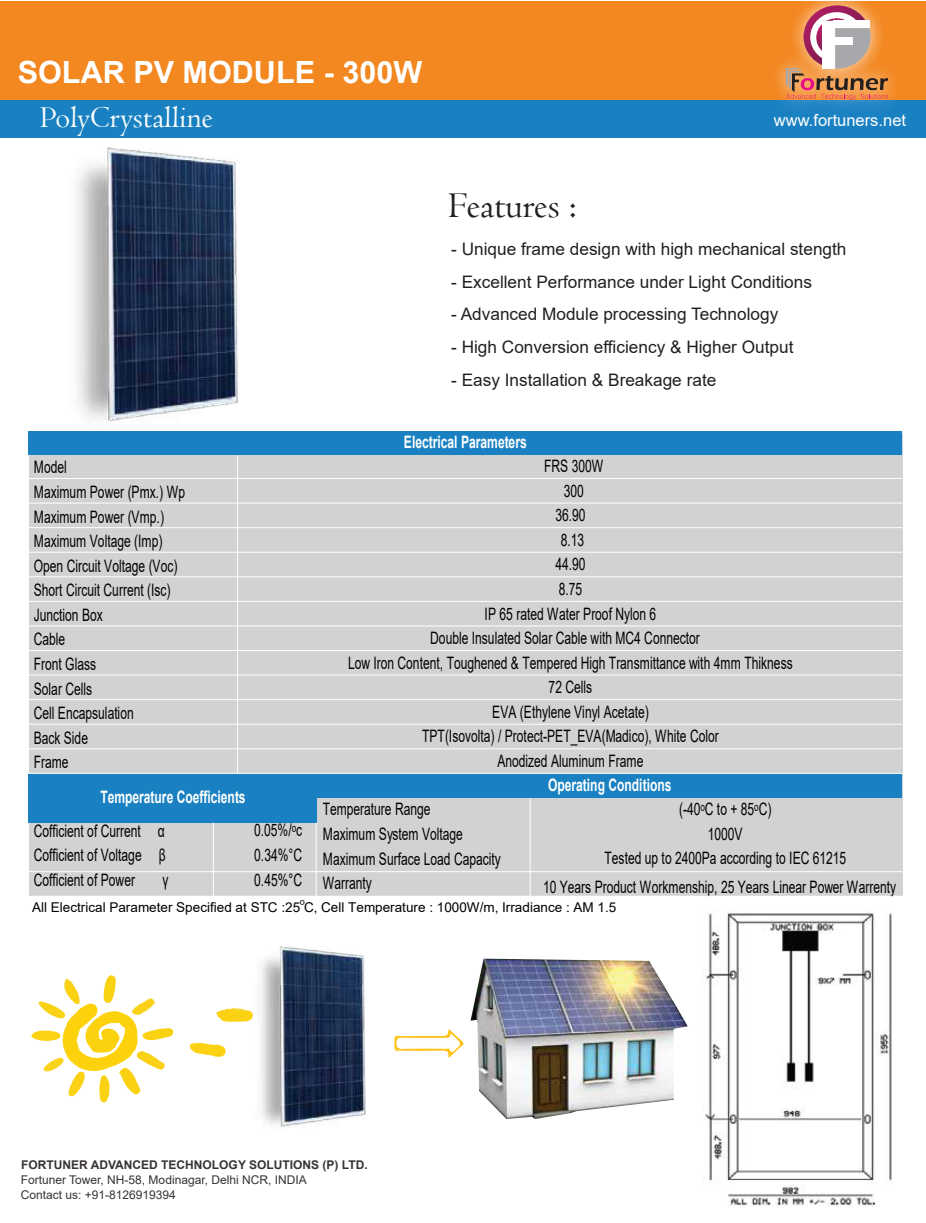
<style>
.page{position:relative;width:926px;height:1223px;background:#fff}
.page>*{position:absolute;margin:0;border:0;box-sizing:border-box;transform-origin:0 0}
.t1{font:37.65px "Centaur";color:#221f20}
.t2{font:31.5px "Centaur";color:#fff}
.t3{font:700 30.6px "Arial";color:#fff}
.t4{font:17.25px "Arial";color:#221f20}
.t5{font:17.1px/24.6px "Arial";color:#010101;text-align:center;scale:.7 1}
.t6{font:700 17.1px "Arial";color:#fff;scale:.7 1}
.t7{font:16.5px "Arial";color:#fff}
.t8{font:13.5px "Arial";color:#010101}
.t9{font:12px/15.6px "Arial";color:#383336}
.t10{font:700 12px "Arial";color:#383336}
</style>
<div class="page">
<div style="left:29px;top:433px;width:872px;height:462px;background:#d1d2d4"></div>
<div style="left:0;top:1px;width:925px;height:100px;background:#f38720"></div>
<div style="left:0;top:101px;width:925px;height:37px;background:#1981c2"></div>
<img style="left:762px;top:1px;width:148px;height:105px">
<svg style="left:785px;top:5px;width:102px;height:95px"></svg>
<div style="left:822px;top:21px;width:13px;height:47px;background:#fff"></div>
<div style="left:832px;top:21px;width:37px;height:7px;background:#fff"></div>
<div style="left:821px;top:21px;width:13px;height:47px;background:#fff"></div>
<div style="left:832px;top:37px;width:20px;height:8px;background:#fff"></div>
<div style="left:29px;top:431px;width:871px;height:24px;background:#1981c2"></div>
<div style="left:29px;top:773px;width:871px;height:25px;background:#1981c2"></div>
<div style="left:29px;top:797px;width:288px;height:25px;background:#1981c2"></div>
<hr style="left:237px;top:456px;width:1px;height:316px;background:#fff">
<hr style="left:315px;top:823px;width:1px;height:73px;background:#fff">
<hr style="left:213px;top:823px;width:1px;height:72px;background:#fff">
<hr style="left:529px;top:798px;width:1px;height:97px;background:#fff">
<hr style="left:29px;top:478px;width:872px;height:1px;background:#fff">
<hr style="left:29px;top:502px;width:872px;height:1px;background:#fff">
<hr style="left:29px;top:527px;width:872px;height:1px;background:#fff">
<hr style="left:29px;top:551px;width:872px;height:1px;background:#fff">
<hr style="left:29px;top:576px;width:872px;height:1px;background:#fff">
<hr style="left:29px;top:601px;width:872px;height:1px;background:#fff">
<hr style="left:29px;top:625px;width:872px;height:1px;background:#fff">
<hr style="left:29px;top:650px;width:872px;height:1px;background:#fff">
<hr style="left:29px;top:674px;width:872px;height:1px;background:#fff">
<hr style="left:29px;top:699px;width:872px;height:1px;background:#fff">
<hr style="left:29px;top:723px;width:872px;height:1px;background:#fff">
<hr style="left:29px;top:748px;width:872px;height:1px;background:#fff">
<hr style="left:29px;top:772px;width:872px;height:1px;background:#fff">
<hr style="left:29px;top:871px;width:872px;height:1px;background:#fff">
<img style="left:77px;top:147px;width:161px;height:276px">
<svg style="left:394px;top:1029px;width:70px;height:28px"></svg>
<svg style="left:216px;top:1008px;width:37px;height:13px"></svg>
<svg style="left:189px;top:1043px;width:36px;height:13px"></svg>
<svg style="left:31px;top:975px;width:143px;height:127px"></svg>
<img style="left:470px;top:958px;width:218px;height:160px">
<img style="left:260px;top:946px;width:106px;height:181px">
<img style="left:703px;top:913px;width:189px;height:293px">
<h3 class="t3" style="left:18px;top:51px;width:406px">SOLAR PV MODULE - 300W</h3>
<h2 class="t2" style="left:40px;top:98px;width:174px">PolyCrystalline</h2>
<h1 class="t1" style="left:448px;top:183px;width:130px">Features :</h1>
<p class="t7" style="left:773px;top:109px;width:134px">www.fortuners.net</p>
<p class="t4" style="left:451px;top:237px;width:396px">- Unique frame design with high mechanical stength</p>
<p class="t4" style="left:451px;top:270px;width:362px">- Excellent Performance under Light Conditions</p>
<p class="t4" style="left:451px;top:302px;width:328px">- Advanced Module processing Technology</p>
<p class="t4" style="left:451px;top:335px;width:344px">- High Conversion efficiency &amp; Higher Output</p>
<p class="t4" style="left:451px;top:368px;width:266px">- Easy Installation &amp; Breakage rate</p>
<p class="t5" style="left:34px;top:455px;width:218px;text-align:left">Model<br>Maximum Power (Pmx.) Wp<br>Maximum Power (Vmp.)<br>Maximum Voltage (Imp)<br>Open Circuit Voltage (Voc)<br>Short Circuit Current (Isc)<br>Junction Box<br>Cable<br>Front Glass<br>Solar Cells<br>Cell Encapsulation<br>Back Side<br>Frame</p>
<p class="t6" style="left:100px;top:784px;width:209px">Temperature Coefficients</p>
<p class="t5" style="left:34px;top:818px;width:189px">Cofficient of Current α</p>
<p class="t5" style="left:254px;top:817px;width:70px">0.05%/ᵒc</p>
<p class="t5" style="left:34px;top:842px;width:190px">Cofficient of Voltage β</p>
<p class="t5" style="left:254px;top:842px;width:70px">0.34%°C</p>
<p class="t5" style="left:34px;top:867px;width:146px">Cofficient of Power</p>
<p class="t5" style="left:162px;top:867px;width:10px">γ</p>
<p class="t5" style="left:254px;top:867px;width:70px">0.45%°C</p>
<p class="t6" style="left:404px;top:429px;width:177px">Electrical Parameters</p>
<p class="t5" style="left:544px;top:454px;width:86px">FRS 300W<br>300<br>36.90<br>8.13<br>44.90<br>8.75</p>
<p class="t5" style="left:430px;top:625px;width:386px">Double Insulated Solar Cable with MC4 Connector</p>
<p class="t5" style="left:548px;top:674px;width:64px">72 Cells</p>
<p class="t5" style="left:484px;top:601px;width:246px">IP 65 rated Water Proof Nylon 6</p>
<p class="t5" style="left:348px;top:650px;width:636px">Low Iron Content, Toughened &amp; Tempered High Transmittance with 4mm Thikness</p>
<p class="t5" style="left:422px;top:699px;width:425px">EVA (Ethylene Vinyl Acetate)<br>TPT(Isovolta) / Protect-PET_EVA(Madico), White Color</p>
<p class="t5" style="left:497px;top:748px;width:210px">Anodized Aluminum Frame</p>
<p class="t6" style="left:548px;top:772px;width:178px">Operating Conditions</p>
<p class="t5" style="left:323px;top:796px;width:155px">Temperature Range</p>
<p class="t5" style="left:678px;top:796px;width:133px">(-40ᵒC to + 85ᵒC)</p>
<p class="t5" style="left:323px;top:821px;width:202px">Maximum System Voltage</p>
<p class="t5" style="left:707px;top:821px;width:51px">1000V</p>
<p class="t5" style="left:323px;top:845px;width:256px">Maximum Surface Load Capacity</p>
<p class="t5" style="left:604px;top:845px;width:347px">Tested up to 2400Pa according to IEC 61215</p>
<p class="t5" style="left:323px;top:870px;width:72px">Warranty</p>
<p class="t5" style="left:542px;top:874px;width:506px">10 Years Product Workmenship, 25 Years Linear Power Warrenty</p>
<p class="t8" style="left:299px;top:894px;width:7px">ᵒ</p>
<p class="t8" style="left:32px;top:898px;width:585px">All Electrical Parameter Specified at STC :25 C, Cell Temperature : 1000W/m, Irradiance : AM 1.5</p>
<p class="t10" style="left:21px;top:1156px;width:348px">FORTUNER ADVANCED TECHNOLOGY SOLUTIONS (P) LTD.</p>
<p class="t9" style="left:21px;top:1171px;width:287px">Fortuner Tower, NH-58, Modinagar, Delhi NCR, INDIA<br>Contact us: +91-8126919394</p>
</div>
